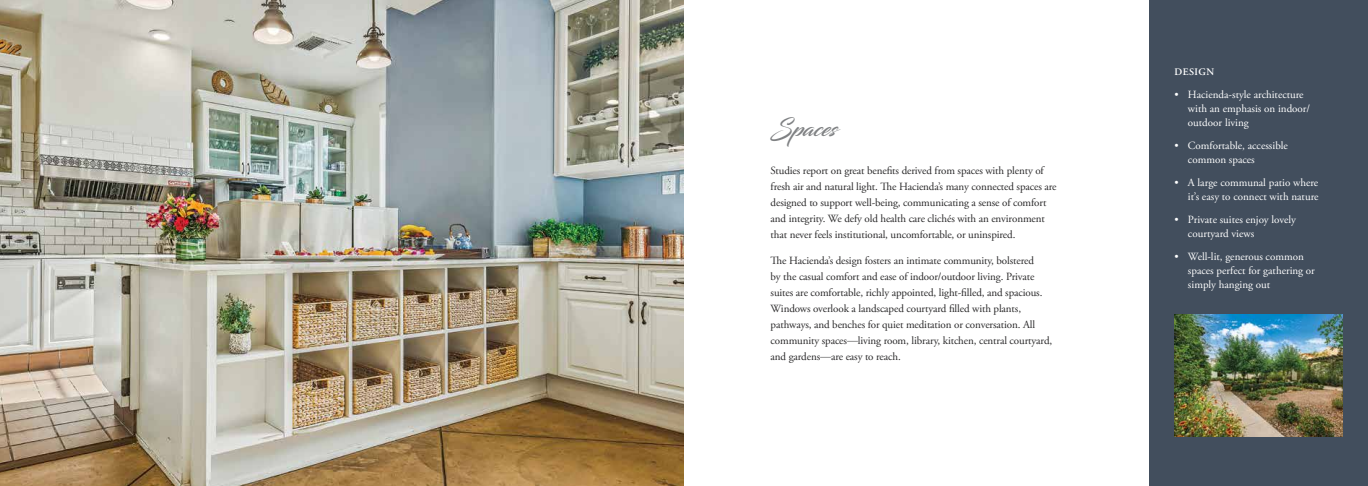
<style>
.page{position:relative;width:1368px;height:486px;background:#fff}
.page>*{position:absolute;margin:0;border:0;box-sizing:border-box;transform-origin:0 0}
.t1{font:23px "Blacksword";color:#7f8183}
.t2{font:11px/16px "Adobe Garamond Pro";letter-spacing:-.01em;color:#292829}
.t3{font:11px/14px "Adobe Garamond Pro";color:#fff}
.t4{font:600 10px "Adobe Garamond Pro";letter-spacing:.045em;color:#fff}
.s1{font-family:"Trade Gothic Next LT Pro";font-weight:300}
</style>
<div class="page">
<div style="left:1150px;top:0;width:218px;height:486px;background:#424e5d"></div>
<img style="left:1174px;top:314px;width:169px;height:123px">
<img style="left:0;top:0;width:684px;height:486px">
<h1 class="t1" style="left:771px;top:115px;width:67px">Spaces</h1>
<p class="t2" style="left:771px;top:162px;width:287px">Studies report on great benefits derived from spaces with plenty of fresh air and natural light. The Hacienda’s many connected spaces are designed to support well-being, communicating a sense of comfort and integrity. We defy old health care clichés with an environment that never feels institutional, uncomfortable, or uninspired.</p>
<p class="t2" style="left:771px;top:253px;width:283px">The Hacienda’s design fosters an intimate community, bolstered<br>by the casual comfort and ease of indoor/outdoor living. Private suites are comfortable, richly appointed, light-filled, and spacious.<br>Windows overlook a landscaped courtyard filled with plants, pathways, and benches for quiet meditation or conversation. All community spaces<span class="s1">—</span>living room, library, kitchen, central courtyard, and gardens<span class="s1">—</span>are easy to reach.</p>
<p class="t4" style="left:1175px;top:66px;width:41px">DESIGN</p>
<p class="t3" style="left:1188px;top:88px;width:124px;text-indent:-13px">• Hacienda-style architecture with an emphasis on indoor/ outdoor living</p>
<p class="t3" style="left:1188px;top:139px;width:101px;text-indent:-13px">• Comfortable, accessible common spaces</p>
<p class="t3" style="left:1174px;top:176px;width:146px;text-align:right">• A large communal patio where it’s easy to connect with nature</p>
<p class="t3" style="left:1188px;top:213px;width:110px;text-indent:-13px">• Private suites enjoy lovely courtyard views</p>
<p class="t3" style="left:1188px;top:250px;width:128px;text-indent:-13px">• Well-lit, generous common spaces perfect for gathering or simply hanging out</p>
</div>
